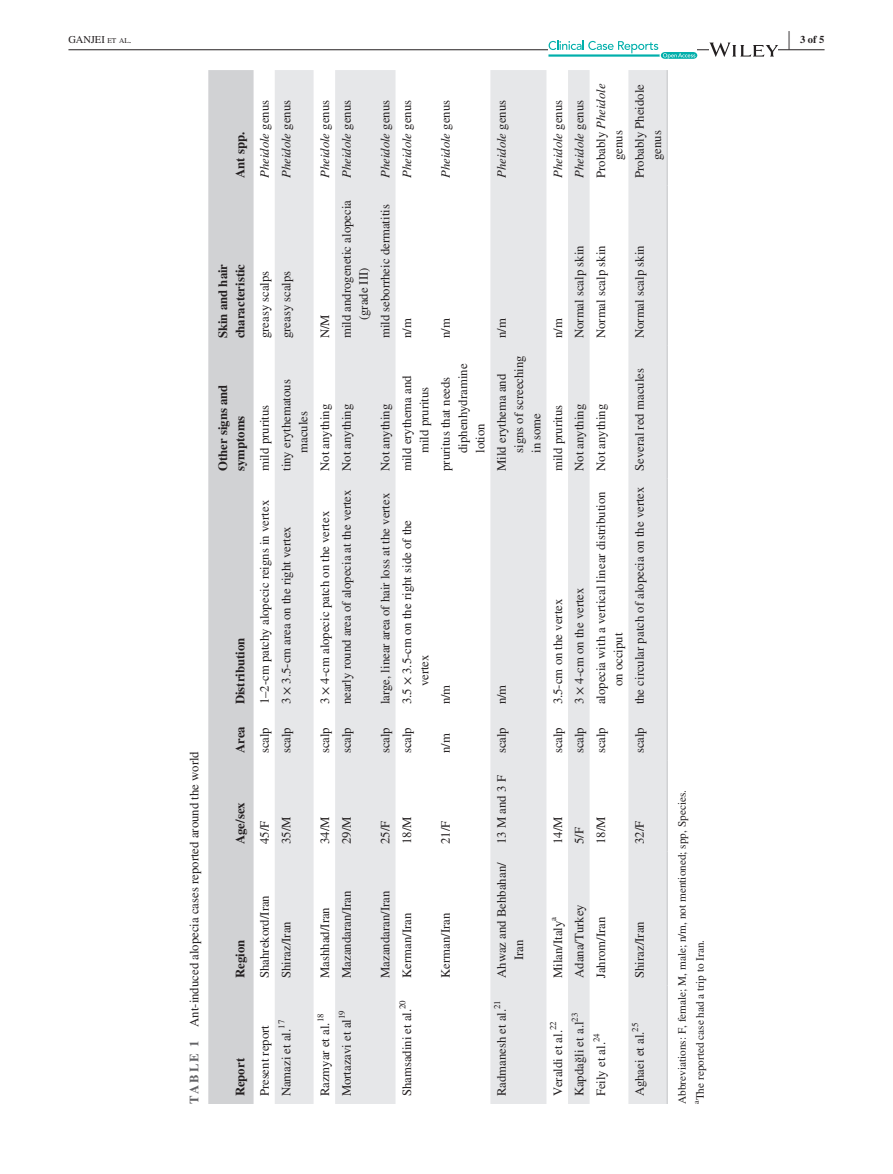
<style>
.page{position:relative;width:893px;height:1174px;background:#fff}
.page>*{position:absolute;margin:0;border:0;box-sizing:border-box;transform-origin:0 0}
.t1{font:700 25.95px "STIX";color:#231f20;scale:.36 1}
.t2{font:12.75px/17.2px "STIX";color:#231f20}
.t3{font:italic 12.75px "STIX";color:#231f20}
.t4{font:700 12.75px/17.2px "STIX";color:#231f20}
.t5{font:11.25px "STIX";color:#231f20}
.t6{font:10.5px "STIX";color:#231f20}
.t7{font:700 10.5px "STIX";color:#231f20}
.t8{font:8.85px "STIX";color:#231f20}
.t9{font:7.8px "STIX";color:#231f20}
.s1{font-size:7.35px}
.s2{font-weight:700;color:#636366}
.s3{font-style:normal}
.s4{font-style:italic}
</style>
<div class="page">
<hr style="left:68px;top:49px;width:756px;height:1px;background:#231f20">
<svg style="left:548px;top:41px;width:149px;height:18px"></svg>
<svg style="left:709px;top:43px;width:69px;height:14px"></svg>
<div style="left:208px;top:70px;width:46px;height:1034px;background:#d1d2d4"></div>
<svg style="left:275px;top:70px;width:391px;height:1034px;fill:#e6e7e9"></svg>
<hr style="left:666px;top:985px;width:2px;height:119px;background:#d1d2d4">
<hr style="left:666px;top:851px;width:2px;height:134px;background:#d1d2d4">
<hr style="left:666px;top:761px;width:2px;height:90px;background:#d1d2d4">
<hr style="left:666px;top:712px;width:2px;height:49px;background:#d1d2d4">
<hr style="left:666px;top:478px;width:2px;height:234px;background:#d1d2d4">
<hr style="left:666px;top:346px;width:2px;height:132px;background:#d1d2d4">
<hr style="left:666px;top:186px;width:2px;height:160px;background:#d1d2d4">
<hr style="left:666px;top:70px;width:2px;height:116px;background:#d1d2d4">
<h1 class="t1" style="left:788px;top:24px;width:7px">|</h1>
<p class="t6" style="left:68px;top:32px;width:65px">GANJEI <span class="s1">et al</span>.</p>
<p class="t7" style="left:800px;top:33px;width:26px">3 of 5</p>
<p class="t2" style="left:186px;top:1104px;width:354px;rotate:-90deg"><span class="s2">TABLE 1</span> Ant-induced alopecia cases reported around the world</p>
<p class="t4" style="left:231px;top:178px;width:48px;rotate:-90deg">Ant spp.</p>
<p class="t4" style="left:214px;top:338px;width:76px;rotate:-90deg">Skin and hair characteristic</p>
<p class="t4" style="left:214px;top:471px;width:88px;rotate:-90deg">Other signs and symptoms</p>
<p class="t4" style="left:231px;top:704px;width:68px;rotate:-90deg">Distribution</p>
<p class="t4" style="left:231px;top:753px;width:28px;rotate:-90deg">Area</p>
<p class="t4" style="left:231px;top:844px;width:43px;rotate:-90deg">Age/sex</p>
<p class="t4" style="left:231px;top:978px;width:40px;rotate:-90deg">Region</p>
<p class="t4" style="left:231px;top:1096px;width:40px;rotate:-90deg">Report</p>
<p class="t3" style="left:256px;top:178px;width:80px;rotate:-90deg">Pheidole <span class="s3">genus</span></p>
<p class="t3" style="left:277px;top:178px;width:80px;rotate:-90deg">Pheidole <span class="s3">genus</span></p>
<p class="t2" style="left:257px;top:338px;width:69px;rotate:-90deg">greasy scalps</p>
<p class="t2" style="left:278px;top:338px;width:69px;rotate:-90deg">greasy scalps</p>
<p class="t3" style="left:316px;top:178px;width:80px;rotate:-90deg">Pheidole <span class="s3">genus</span></p>
<p class="t2" style="left:317px;top:338px;width:26px;rotate:-90deg">N/M</p>
<p class="t3" style="left:338px;top:178px;width:80px;rotate:-90deg">Pheidole <span class="s3">genus</span></p>
<p class="t2" style="left:339px;top:320px;width:122px;text-indent:-18px;rotate:-90deg">mild androgenetic alopecia (grade III)</p>
<p class="t3" style="left:376px;top:178px;width:80px;rotate:-90deg">Pheidole <span class="s3">genus</span></p>
<p class="t2" style="left:377px;top:338px;width:135px;rotate:-90deg">mild seborrheic dermatitis</p>
<p class="t3" style="left:398px;top:178px;width:80px;rotate:-90deg">Pheidole <span class="s3">genus</span></p>
<p class="t2" style="left:399px;top:338px;width:21px;rotate:-90deg">n/m</p>
<p class="t2" style="left:257px;top:471px;width:68px;rotate:-90deg">mild pruritus</p>
<p class="t2" style="left:278px;top:453px;width:75px;text-indent:-18px;rotate:-90deg">tiny erythematous macules</p>
<p class="t2" style="left:257px;top:704px;width:206px;rotate:-90deg">1–2-cm patchy alopecic reigns in vertex</p>
<p class="t2" style="left:257px;top:753px;width:28px;rotate:-90deg">scalp</p>
<p class="t2" style="left:278px;top:704px;width:180px;rotate:-90deg">3 × 3.5-cm area on the right vertex</p>
<p class="t2" style="left:278px;top:753px;width:28px;rotate:-90deg">scalp</p>
<p class="t2" style="left:317px;top:471px;width:68px;rotate:-90deg">Not anything</p>
<p class="t2" style="left:317px;top:704px;width:195px;rotate:-90deg">3 × 4-cm alopecic patch on the vertex</p>
<p class="t2" style="left:317px;top:753px;width:28px;rotate:-90deg">scalp</p>
<p class="t2" style="left:339px;top:471px;width:68px;rotate:-90deg">Not anything</p>
<p class="t2" style="left:339px;top:704px;width:216px;rotate:-90deg">nearly round area of alopecia at the vertex</p>
<p class="t2" style="left:339px;top:753px;width:28px;rotate:-90deg">scalp</p>
<p class="t2" style="left:377px;top:471px;width:68px;rotate:-90deg">Not anything</p>
<p class="t2" style="left:377px;top:704px;width:213px;rotate:-90deg">large, linear area of hair loss at the vertex</p>
<p class="t2" style="left:377px;top:753px;width:28px;rotate:-90deg">scalp</p>
<p class="t2" style="left:399px;top:471px;width:97px;text-align:center;rotate:-90deg">mild erythema and mild pruritus</p>
<p class="t2" style="left:399px;top:686px;width:168px;text-indent:-18px;rotate:-90deg">3.5 × 3.5-cm on the right side of the vertex</p>
<p class="t2" style="left:399px;top:753px;width:28px;rotate:-90deg">scalp</p>
<p class="t2" style="left:257px;top:844px;width:25px;rotate:-90deg">45/F</p>
<p class="t2" style="left:278px;top:844px;width:29px;rotate:-90deg">35/M</p>
<p class="t2" style="left:257px;top:978px;width:84px;rotate:-90deg">Shahrekord/Iran</p>
<p class="t2" style="left:278px;top:978px;width:58px;rotate:-90deg">Shiraz/Iran</p>
<p class="t8" style="left:276px;top:1028px;width:10px;rotate:-90deg">17</p>
<p class="t2" style="left:257px;top:1096px;width:73px;rotate:-90deg">Present report</p>
<p class="t2" style="left:278px;top:1096px;width:69px;rotate:-90deg">Namazi et al.</p>
<p class="t2" style="left:317px;top:844px;width:29px;rotate:-90deg">34/M</p>
<p class="t2" style="left:339px;top:844px;width:29px;rotate:-90deg">29/M</p>
<p class="t2" style="left:317px;top:978px;width:72px;rotate:-90deg">Mashhad/Iran</p>
<p class="t2" style="left:339px;top:978px;width:89px;rotate:-90deg">Mazandaran/Iran</p>
<p class="t2" style="left:339px;top:1096px;width:88px;rotate:-90deg">Mortazavi et al<sup>19</sup></p>
<p class="t2" style="left:317px;top:1096px;width:84px;rotate:-90deg">Razmyar et al.<sup>18</sup></p>
<p class="t2" style="left:377px;top:844px;width:25px;rotate:-90deg">25/F</p>
<p class="t2" style="left:399px;top:844px;width:29px;rotate:-90deg">18/M</p>
<p class="t2" style="left:377px;top:978px;width:89px;rotate:-90deg">Mazandaran/Iran</p>
<p class="t2" style="left:399px;top:978px;width:67px;rotate:-90deg">Kerman/Iran</p>
<p class="t2" style="left:399px;top:1096px;width:98px;rotate:-90deg">Shamsadini et al.<sup>20</sup></p>
<p class="t3" style="left:437px;top:178px;width:80px;rotate:-90deg">Pheidole <span class="s3">genus</span></p>
<p class="t3" style="left:493px;top:178px;width:80px;rotate:-90deg">Pheidole <span class="s3">genus</span></p>
<p class="t3" style="left:549px;top:178px;width:80px;rotate:-90deg">Pheidole <span class="s3">genus</span></p>
<p class="t3" style="left:571px;top:178px;width:80px;rotate:-90deg">Pheidole <span class="s3">genus</span></p>
<p class="t2" style="left:593px;top:160px;width:78px;text-indent:-18px;rotate:-90deg">Probably <span class="s4">Pheidole </span>genus</p>
<p class="t2" style="left:632px;top:160px;width:77px;text-indent:-18px;rotate:-90deg">Probably Pheidole genus</p>
<p class="t2" style="left:438px;top:338px;width:21px;rotate:-90deg">n/m</p>
<p class="t2" style="left:494px;top:338px;width:21px;rotate:-90deg">n/m</p>
<p class="t2" style="left:550px;top:338px;width:21px;rotate:-90deg">n/m</p>
<p class="t2" style="left:572px;top:338px;width:94px;rotate:-90deg">Normal scalp skin</p>
<p class="t2" style="left:593px;top:338px;width:94px;rotate:-90deg">Normal scalp skin</p>
<p class="t2" style="left:632px;top:338px;width:94px;rotate:-90deg">Normal scalp skin</p>
<p class="t2" style="left:438px;top:453px;width:91px;text-indent:-18px;rotate:-90deg">pruritus that needs diphenhydramine lotion</p>
<p class="t2" style="left:438px;top:704px;width:21px;rotate:-90deg">n/m</p>
<p class="t2" style="left:494px;top:453px;width:99px;text-indent:-18px;rotate:-90deg">Mild erythema and signs of screeching in some</p>
<p class="t2" style="left:494px;top:704px;width:21px;rotate:-90deg">n/m</p>
<p class="t2" style="left:550px;top:471px;width:68px;rotate:-90deg">mild pruritus</p>
<p class="t2" style="left:550px;top:704px;width:107px;rotate:-90deg">3.5-cm on the vertex</p>
<p class="t2" style="left:572px;top:471px;width:68px;rotate:-90deg">Not anything</p>
<p class="t2" style="left:572px;top:704px;width:118px;rotate:-90deg">3 × 4-cm on the vertex</p>
<p class="t2" style="left:593px;top:471px;width:68px;rotate:-90deg">Not anything</p>
<p class="t2" style="left:593px;top:686px;width:196px;text-indent:-18px;rotate:-90deg">alopecia with a vertical linear distribution on occiput</p>
<p class="t2" style="left:632px;top:704px;width:338px;rotate:-90deg">the circular patch of alopecia on the vertex Several red macules</p>
<p class="t2" style="left:438px;top:753px;width:21px;rotate:-90deg">n/m</p>
<p class="t2" style="left:494px;top:753px;width:28px;rotate:-90deg">scalp</p>
<p class="t2" style="left:550px;top:753px;width:28px;rotate:-90deg">scalp</p>
<p class="t2" style="left:572px;top:753px;width:28px;rotate:-90deg">scalp</p>
<p class="t2" style="left:593px;top:753px;width:28px;rotate:-90deg">scalp</p>
<p class="t2" style="left:632px;top:753px;width:28px;rotate:-90deg">scalp</p>
<p class="t2" style="left:438px;top:844px;width:25px;rotate:-90deg">21/F</p>
<p class="t2" style="left:494px;top:844px;width:70px;rotate:-90deg">13 M and 3 F</p>
<p class="t2" style="left:550px;top:844px;width:29px;rotate:-90deg">14/M</p>
<p class="t2" style="left:572px;top:844px;width:19px;rotate:-90deg">5/F</p>
<p class="t2" style="left:593px;top:844px;width:29px;rotate:-90deg">18/M</p>
<p class="t2" style="left:632px;top:844px;width:25px;rotate:-90deg">32/F</p>
<p class="t2" style="left:438px;top:978px;width:67px;rotate:-90deg">Kerman/Iran</p>
<p class="t2" style="left:494px;top:960px;width:99px;text-indent:-18px;rotate:-90deg">Ahwaz and Behbahan/<br>Iran</p>
<p class="t8" style="left:547px;top:920px;width:5px;rotate:-90deg">a</p>
<p class="t2" style="left:550px;top:978px;width:59px;rotate:-90deg">Milan/Italy</p>
<p class="t2" style="left:572px;top:978px;width:75px;rotate:-90deg">Adana/Turkey</p>
<p class="t2" style="left:593px;top:978px;width:63px;rotate:-90deg">Jahrom/Iran</p>
<p class="t2" style="left:632px;top:978px;width:58px;rotate:-90deg">Shiraz/Iran</p>
<p class="t2" style="left:494px;top:1096px;width:98px;rotate:-90deg">Radmanesh et al.<sup>21</sup></p>
<p class="t2" style="left:550px;top:1096px;width:77px;rotate:-90deg">Veraldi et al.<sup>22</sup></p>
<p class="t2" style="left:572px;top:1096px;width:85px;rotate:-90deg">Kapdağli et a.l<sup>23</sup></p>
<p class="t2" style="left:593px;top:1096px;width:65px;rotate:-90deg">Feily et al.<sup>24</sup></p>
<p class="t2" style="left:632px;top:1096px;width:75px;rotate:-90deg">Aghaei et al.<sup>25</sup></p>
<p class="t5" style="left:674px;top:1104px;width:315px;rotate:-90deg">Abbreviations: F, female; M, male; n/m, not mentioned; spp, Species.</p>
<p class="t5" style="left:692px;top:1100px;width:162px;rotate:-90deg">The reported case had a trip to Iran.</p>
<p class="t9" style="left:691px;top:1104px;width:5px;rotate:-90deg">a</p>
</div>
